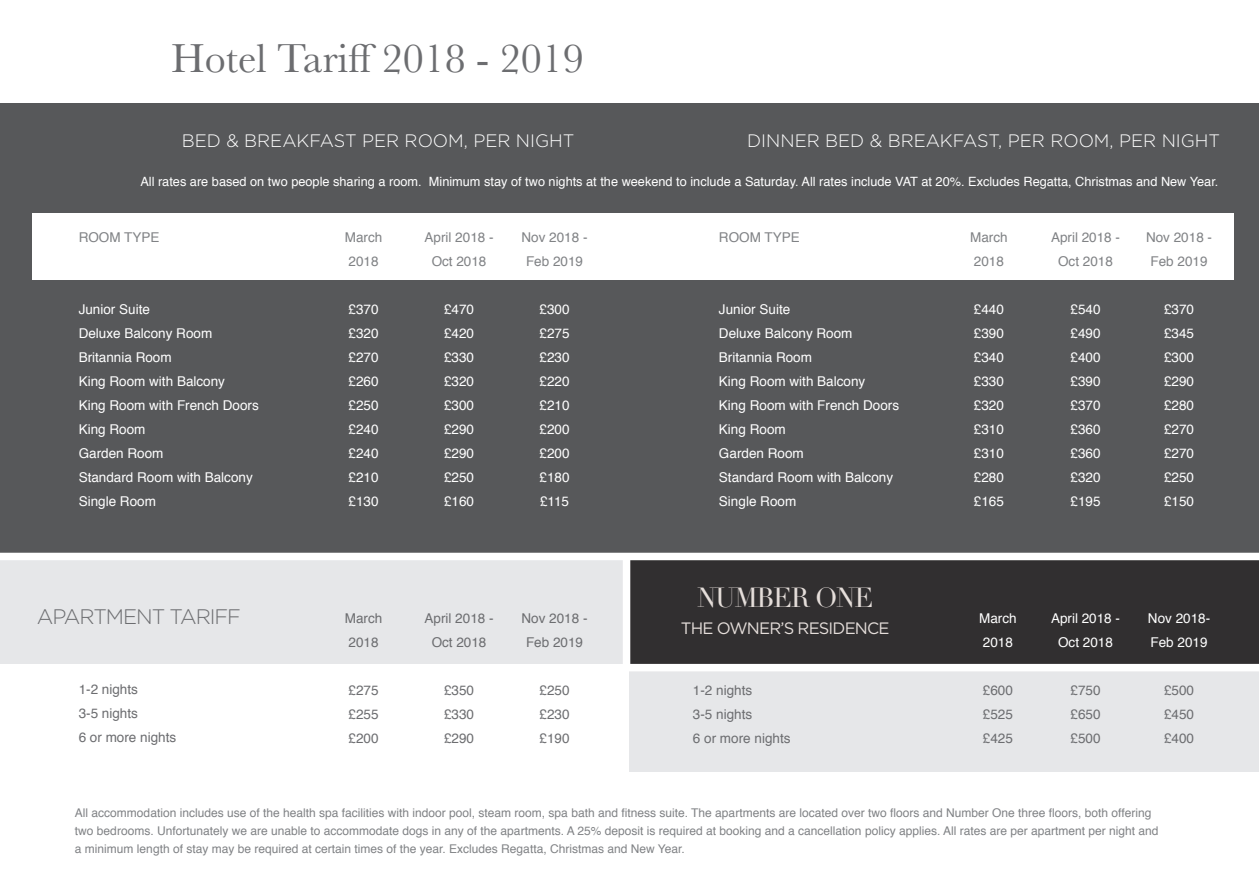
<style>
.page{position:relative;width:1259px;height:893px;background:#fff}
.page>*{position:absolute;margin:0;border:0;box-sizing:border-box;transform-origin:0 0}
.t1{font:42px "Baskerville";color:#6c6d70}
.t2{font:27px "Didot";letter-spacing:-.05em;color:#e5deda}
.t3{font:300 21px "Gotham";letter-spacing:-.05em;color:#6c6d70}
.t4{font:300 18px "Gotham";color:#fff}
.t5{font:16.5px "Gotham";letter-spacing:-.05em;color:#e5deda}
.t6{font:13.5px "Helvetica";color:#fff}
.t7{font:13.5px "Helvetica";color:#6c6d70}
.t8{font:13.5px "Helvetica";color:#808285}
.t9{font:12.75px "Helvetica";color:#fff}
.t10{font:12px/18px "Helvetica";color:#808285}
</style>
<div class="page">
<div style="left:629px;top:664px;width:630px;height:107px;background:#e6e7e9"></div>
<div style="left:629px;top:537px;width:630px;height:127px;background:#312f30"></div>
<div style="left:0;top:556px;width:629px;height:108px;background:#e6e7e9"></div>
<div style="left:0;top:103px;width:1259px;height:453px;background:#57585a"></div>
<div style="left:32px;top:213px;width:1201px;height:67px;background:#fff"></div>
<div style="left:0;top:553px;width:1259px;height:7px;background:#fff"></div>
<div style="left:623px;top:553px;width:7px;height:112px;background:#fff"></div>
<div style="left:626px;top:664px;width:633px;height:7px;background:#fff"></div>
<p class="t1" style="left:171px;top:31px;width:414px">Hotel Tariff 2018 - 2019</p>
<p class="t4" style="left:182px;top:129px;width:394px">BED &amp; BREAKFAST PER ROOM, PER NIGHT</p>
<p class="t4" style="left:747px;top:129px;width:474px">DINNER BED &amp; BREAKFAST, PER ROOM, PER NIGHT</p>
<p class="t9" style="left:140px;top:172px;width:1079px">All rates are based on two people sharing a room. Minimum stay of two nights at the weekend to include a Saturday. All rates include VAT at 20%. Excludes Regatta, Christmas and New Year.</p>
<p class="t8" style="left:79px;top:227px;width:82px">ROOM TYPE</p>
<p class="t6" style="left:79px;top:299px;width:73px">Junior Suite</p>
<p class="t6" style="left:79px;top:323px;width:135px">Deluxe Balcony Room</p>
<p class="t6" style="left:79px;top:347px;width:95px">Britannia Room</p>
<p class="t6" style="left:79px;top:371px;width:148px">King Room with Balcony</p>
<p class="t6" style="left:79px;top:395px;width:182px">King Room with French Doors</p>
<p class="t6" style="left:79px;top:419px;width:68px">King Room</p>
<p class="t6" style="left:79px;top:443px;width:86px">Garden Room</p>
<p class="t6" style="left:79px;top:467px;width:176px">Standard Room with Balcony</p>
<p class="t6" style="left:79px;top:491px;width:79px">Single Room</p>
<p class="t8" style="left:345px;top:227px;width:39px">March</p>
<p class="t8" style="left:349px;top:251px;width:32px">2018</p>
<p class="t6" style="left:349px;top:299px;width:32px">£370</p>
<p class="t6" style="left:349px;top:323px;width:32px">£320</p>
<p class="t6" style="left:349px;top:347px;width:32px">£270</p>
<p class="t6" style="left:349px;top:371px;width:32px">£260</p>
<p class="t6" style="left:349px;top:395px;width:32px">£250</p>
<p class="t6" style="left:349px;top:419px;width:32px">£240</p>
<p class="t6" style="left:349px;top:443px;width:32px">£240</p>
<p class="t6" style="left:349px;top:467px;width:32px">£210</p>
<p class="t6" style="left:349px;top:491px;width:32px">£130</p>
<p class="t8" style="left:424px;top:227px;width:71px">April 2018 -</p>
<p class="t8" style="left:432px;top:251px;width:56px">Oct 2018</p>
<p class="t6" style="left:444px;top:299px;width:32px">£470</p>
<p class="t6" style="left:444px;top:323px;width:32px">£420</p>
<p class="t6" style="left:444px;top:347px;width:32px">£330</p>
<p class="t6" style="left:444px;top:371px;width:32px">£320</p>
<p class="t6" style="left:444px;top:395px;width:32px">£300</p>
<p class="t6" style="left:444px;top:419px;width:32px">£290</p>
<p class="t6" style="left:444px;top:443px;width:32px">£290</p>
<p class="t6" style="left:444px;top:467px;width:32px">£250</p>
<p class="t6" style="left:444px;top:491px;width:32px">£160</p>
<p class="t8" style="left:521px;top:227px;width:68px">Nov 2018 -</p>
<p class="t8" style="left:526px;top:251px;width:59px">Feb 2019</p>
<p class="t6" style="left:539px;top:299px;width:32px">£300</p>
<p class="t6" style="left:539px;top:323px;width:32px">£275</p>
<p class="t6" style="left:539px;top:347px;width:32px">£230</p>
<p class="t6" style="left:539px;top:371px;width:32px">£220</p>
<p class="t6" style="left:539px;top:395px;width:32px">£210</p>
<p class="t6" style="left:539px;top:419px;width:32px">£200</p>
<p class="t6" style="left:539px;top:443px;width:32px">£200</p>
<p class="t6" style="left:539px;top:467px;width:32px">£180</p>
<p class="t6" style="left:540px;top:491px;width:31px">£115</p>
<p class="t8" style="left:719px;top:227px;width:82px">ROOM TYPE</p>
<p class="t6" style="left:719px;top:299px;width:73px">Junior Suite</p>
<p class="t6" style="left:719px;top:323px;width:135px">Deluxe Balcony Room</p>
<p class="t6" style="left:719px;top:347px;width:95px">Britannia Room</p>
<p class="t6" style="left:719px;top:371px;width:148px">King Room with Balcony</p>
<p class="t6" style="left:719px;top:395px;width:182px">King Room with French Doors</p>
<p class="t6" style="left:719px;top:419px;width:68px">King Room</p>
<p class="t6" style="left:719px;top:443px;width:86px">Garden Room</p>
<p class="t6" style="left:719px;top:467px;width:176px">Standard Room with Balcony</p>
<p class="t6" style="left:719px;top:491px;width:79px">Single Room</p>
<p class="t8" style="left:970px;top:227px;width:39px">March</p>
<p class="t8" style="left:974px;top:251px;width:32px">2018</p>
<p class="t6" style="left:974px;top:299px;width:32px">£440</p>
<p class="t6" style="left:974px;top:323px;width:32px">£390</p>
<p class="t6" style="left:974px;top:347px;width:32px">£340</p>
<p class="t6" style="left:974px;top:371px;width:32px">£330</p>
<p class="t6" style="left:974px;top:395px;width:32px">£320</p>
<p class="t6" style="left:974px;top:419px;width:32px">£310</p>
<p class="t6" style="left:974px;top:443px;width:32px">£310</p>
<p class="t6" style="left:974px;top:467px;width:32px">£280</p>
<p class="t6" style="left:974px;top:491px;width:32px">£165</p>
<p class="t8" style="left:1051px;top:227px;width:71px">April 2018 -</p>
<p class="t8" style="left:1058px;top:251px;width:56px">Oct 2018</p>
<p class="t6" style="left:1070px;top:299px;width:32px">£540</p>
<p class="t6" style="left:1070px;top:323px;width:32px">£490</p>
<p class="t6" style="left:1070px;top:347px;width:32px">£400</p>
<p class="t6" style="left:1070px;top:371px;width:32px">£390</p>
<p class="t6" style="left:1070px;top:395px;width:32px">£370</p>
<p class="t6" style="left:1070px;top:419px;width:32px">£360</p>
<p class="t6" style="left:1070px;top:443px;width:32px">£360</p>
<p class="t6" style="left:1070px;top:467px;width:32px">£320</p>
<p class="t6" style="left:1070px;top:491px;width:32px">£195</p>
<p class="t8" style="left:1146px;top:227px;width:68px">Nov 2018 -</p>
<p class="t8" style="left:1150px;top:251px;width:59px">Feb 2019</p>
<p class="t6" style="left:1164px;top:299px;width:32px">£370</p>
<p class="t6" style="left:1164px;top:323px;width:32px">£345</p>
<p class="t6" style="left:1164px;top:347px;width:32px">£300</p>
<p class="t6" style="left:1164px;top:371px;width:32px">£290</p>
<p class="t6" style="left:1164px;top:395px;width:32px">£280</p>
<p class="t6" style="left:1164px;top:419px;width:32px">£270</p>
<p class="t6" style="left:1164px;top:443px;width:32px">£270</p>
<p class="t6" style="left:1164px;top:467px;width:32px">£250</p>
<p class="t6" style="left:1164px;top:491px;width:32px">£150</p>
<p class="t3" style="left:37px;top:603px;width:206px">APARTMENT TARIFF</p>
<p class="t7" style="left:79px;top:679px;width:61px">1-2 nights</p>
<p class="t7" style="left:79px;top:703px;width:61px">3-5 nights</p>
<p class="t7" style="left:79px;top:727px;width:99px">6 or more nights</p>
<p class="t7" style="left:345px;top:608px;width:39px">March</p>
<p class="t7" style="left:349px;top:632px;width:32px">2018</p>
<p class="t7" style="left:349px;top:680px;width:32px">£275</p>
<p class="t7" style="left:349px;top:704px;width:32px">£255</p>
<p class="t7" style="left:349px;top:728px;width:32px">£200</p>
<p class="t7" style="left:424px;top:608px;width:71px">April 2018 -</p>
<p class="t7" style="left:432px;top:632px;width:56px">Oct 2018</p>
<p class="t7" style="left:444px;top:680px;width:32px">£350</p>
<p class="t7" style="left:444px;top:704px;width:32px">£330</p>
<p class="t7" style="left:444px;top:728px;width:32px">£290</p>
<p class="t7" style="left:521px;top:608px;width:68px">Nov 2018 -</p>
<p class="t7" style="left:526px;top:632px;width:59px">Feb 2019</p>
<p class="t7" style="left:539px;top:680px;width:32px">£250</p>
<p class="t7" style="left:539px;top:704px;width:32px">£230</p>
<p class="t7" style="left:539px;top:728px;width:32px">£190</p>
<p class="t2" style="left:697px;top:581px;width:178px">NUMBER ONE</p>
<p class="t5" style="left:681px;top:617px;width:210px">THE OWNER’S RESIDENCE</p>
<p class="t7" style="left:693px;top:680px;width:61px">1-2 nights</p>
<p class="t7" style="left:693px;top:704px;width:61px">3-5 nights</p>
<p class="t7" style="left:693px;top:728px;width:99px">6 or more nights</p>
<p class="t6" style="left:979px;top:608px;width:39px">March</p>
<p class="t6" style="left:983px;top:632px;width:32px">2018</p>
<p class="t7" style="left:983px;top:680px;width:32px">£600</p>
<p class="t7" style="left:983px;top:704px;width:32px">£525</p>
<p class="t7" style="left:983px;top:728px;width:32px">£425</p>
<p class="t6" style="left:1051px;top:608px;width:71px">April 2018 -</p>
<p class="t6" style="left:1058px;top:632px;width:56px">Oct 2018</p>
<p class="t7" style="left:1070px;top:680px;width:32px">£750</p>
<p class="t7" style="left:1070px;top:704px;width:32px">£650</p>
<p class="t7" style="left:1070px;top:728px;width:32px">£500</p>
<p class="t6" style="left:1148px;top:608px;width:64px">Nov 2018-</p>
<p class="t6" style="left:1150px;top:632px;width:59px">Feb 2019</p>
<p class="t7" style="left:1164px;top:680px;width:32px">£500</p>
<p class="t7" style="left:1164px;top:704px;width:32px">£450</p>
<p class="t7" style="left:1164px;top:728px;width:32px">£400</p>
<p class="t10" style="left:75px;top:804px;width:1085px">All accommodation includes use of the health spa facilities with indoor pool, steam room, spa bath and fitness suite. The apartments are located over two floors and Number One three floors, both offering two bedrooms. Unfortunately we are unable to accommodate dogs in any of the apartments. A 25% deposit is required at booking and a cancellation policy applies. All rates are per apartment per night and a minimum length of stay may be required at certain times of the year. Excludes Regatta, Christmas and New Year.</p>
</div>
